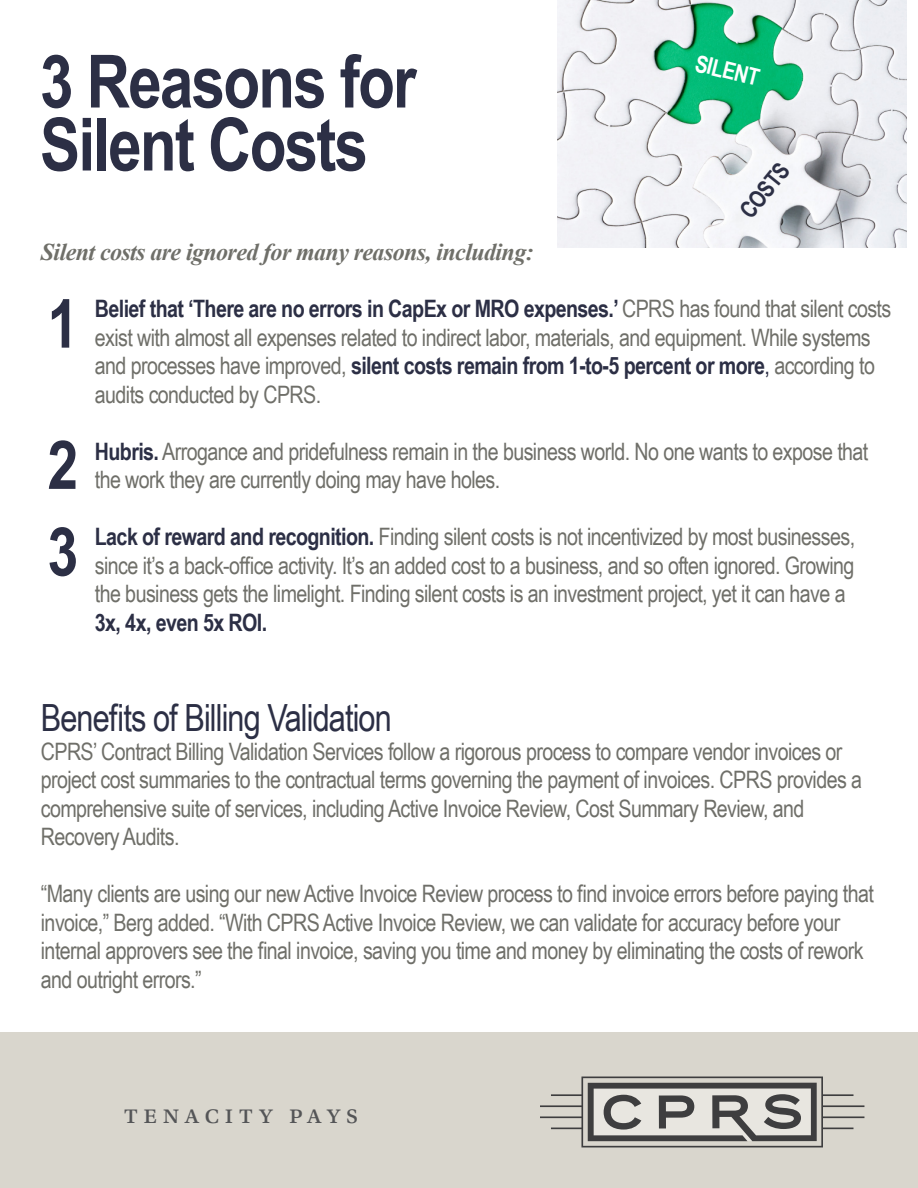
<style>
.page{position:relative;width:918px;height:1188px;background:#fff}
.page>*{position:absolute;margin:0;border:0;box-sizing:border-box;transform-origin:0 0}
.t1{font:700 73.5px/63px "Arial Narrow";letter-spacing:-.025em;color:#2c2f45}
.t2{font:700 67.5px "Arial Narrow";color:#2c2f45}
.t3{font:37.5px "Arial Narrow";letter-spacing:-.025em;color:#2c2f45}
.t4{font:27px "Utopia Std";letter-spacing:.2em;color:#545557}
.t5{font:24px/28.5px "Arial Narrow";letter-spacing:-.025em;color:#6f6f69}
.t6{font:italic 700 24px "Times New Roman";letter-spacing:-.025em;color:#6f6f69}
.t7{font:700 23.4px "Arial Narrow";color:#fff}
.t8{font:700 23.4px "Arial Narrow";color:#2c2f45}
.s1{font-weight:700;color:#2c2f45}
.s2{color:#2c2f45}
</style>
<div class="page">
<div style="left:0;top:1032px;width:918px;height:156px;background:#d9d6cd"></div>
<svg style="left:540px;top:1077px;width:324px;height:70px"></svg>
<img style="left:557px;top:0;width:350px;height:247px">
<p class="t1" style="left:40px;top:47px;width:378px">3 Reasons for<br>Silent Costs</p>
<p class="t7" style="left:700px;top:45px;width:67px;rotate:14deg">SILENT</p>
<p class="t8" style="left:731px;top:204px;width:65px;rotate:-51deg">COSTS</p>
<p class="t6" style="left:41px;top:236px;width:494px">Silent costs are ignored for many reasons, including:</p>
<p class="t5" style="left:95px;top:294px;width:798px"><span class="s1">Belief that ‘There are no errors in CapEx or MRO expenses.’</span> CPRS has found that silent costs exist with almost all expenses related to indirect labor, materials, and equipment. While systems and processes have improved, <span class="s1">silent costs remain from 1-to-5 percent or more</span><span class="s2">,</span> according to audits conducted by CPRS.</p>
<p class="t5" style="left:95px;top:436px;width:775px"><span class="s1">Hubris.</span> Arrogance and pridefulness remain in the business world. No one wants to expose that the work they are currently doing may have holes.</p>
<p class="t5" style="left:95px;top:522px;width:762px"><span class="s1">Lack of reward and recognition.</span> Finding silent costs is not incentivized by most businesses, since it’s a back-office activity. It’s an added cost to a business, and so often ignored. Growing the business gets the limelight. Finding silent costs is an investment project, yet it can have a <span class="s1">3x, 4x, even 5x ROI.</span></p>
<p class="t2" style="left:47px;top:273px;width:32px">1</p>
<p class="t2" style="left:47px;top:414px;width:32px">2</p>
<p class="t2" style="left:47px;top:501px;width:32px">3</p>
<p class="t3" style="left:41px;top:691px;width:352px">Benefits of Billing Validation</p>
<p class="t5" style="left:41px;top:736px;width:823px">CPRS’ Contract Billing Validation Services follow a rigorous process to compare vendor invoices or project cost summaries to the contractual terms governing the payment of invoices. CPRS provides a comprehensive suite of services, including Active Invoice Review, Cost Summary Review, and Recovery Audits.</p>
<p class="t5" style="left:41px;top:879px;width:835px">“Many clients are using our new Active Invoice Review process to find invoice errors before paying that invoice,” Berg added. “With CPRS Active Invoice Review, we can validate for accuracy before your internal approvers see the final invoice, saving you time and money by eliminating the costs of rework and outright errors.”</p>
<p class="t4" style="left:124px;top:1100px;width:235px">tenacity pays</p>
</div>
